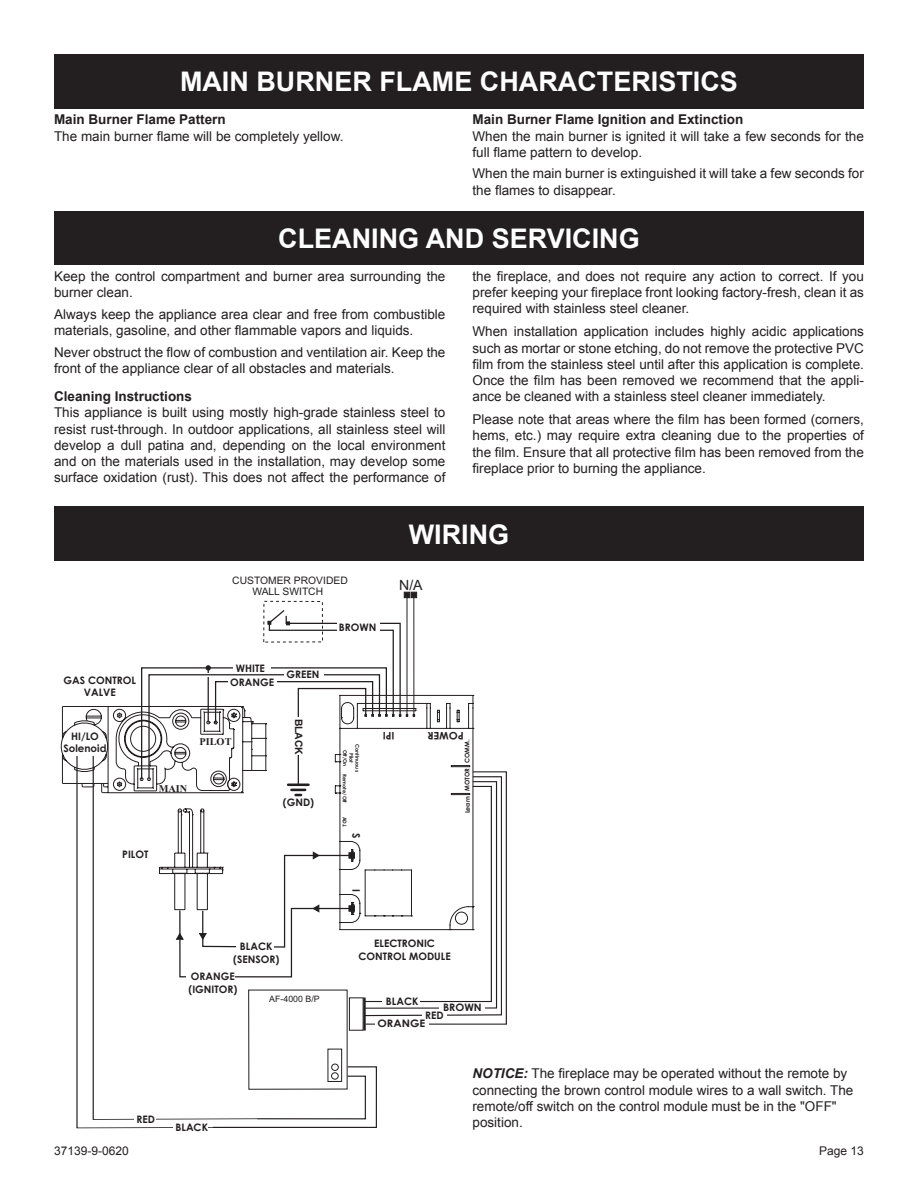
<style>
.page{position:relative;width:918px;height:1188px;background:#fff}
.page>*{position:absolute;margin:0;border:0;box-sizing:border-box;transform-origin:0 0}
.t1{font:700 27px "Arial";color:#fff}
.t2{font:14.1px "Arial";color:#231f20}
.BODY{font:13.5px/16.2px "Arial";color:#231f20}
.BODY-2{font:700 13.5px "Arial";color:#231f20}
.t3{font:12px "Arial";color:#231f20}
.t4{font:700 10.35px/12.6px "Century Gothic";color:#231f20;text-align:center}
.t5{font:10.35px/11.6px "Arial";color:#231f20;text-align:center}
.t6{font:700 10.35px "Times New Roman";color:#231f20}
.t7{font:700 10.35px "Arial";color:#231f20}
.t8{font:8.85px "Arial";color:#231f20}
.t9{font:700 6.3px "Century Gothic";color:#231f20}
.t10{font:700 5.1px/6.1px "Century Gothic";color:#231f20;text-align:center}
.s1{font-weight:700;font-style:italic}
</style>
<div class="page">
<hr style="left:413px;top:594px;width:1px;height:122px;background:#231f20">
<hr style="left:406px;top:597px;width:2px;height:119px;background:#231f20">
<svg style="left:404px;top:592px;width:13px;height:6px"></svg>
<svg style="left:76px;top:1025px;width:136px;height:104px"></svg>
<svg style="left:92px;top:1025px;width:120px;height:95px"></svg>
<svg style="left:212px;top:1049px;width:165px;height:79px"></svg>
<div style="left:135px;top:1114px;width:21px;height:10px;background:#fff"></div>
<div style="left:173px;top:1122px;width:35px;height:11px;background:#fff"></div>
<div style="left:349px;top:998px;width:14px;height:33px;border:1px solid #231f20"></div>
<hr style="left:363px;top:998px;width:3px;height:33px;background:#231f20">
<svg style="left:60px;top:609px;width:447px;height:416px"></svg>
<div style="left:54px;top:54px;width:810px;height:54px;background:#231f20"></div>
<div style="left:54px;top:211px;width:810px;height:54px;background:#231f20"></div>
<div style="left:54px;top:507px;width:810px;height:54px;background:#231f20"></div>
<p class="t1" style="left:180px;top:63px;width:559px">MAIN BURNER FLAME CHARACTERISTICS</p>
<p class="BODY-2" style="left:54px;top:111px;width:173px">Main Burner Flame Pattern</p>
<p class="BODY" style="left:54px;top:128px;width:291px">The main burner flame will be completely yellow.</p>
<p class="BODY-2" style="left:472px;top:111px;width:272px">Main Burner Flame Ignition and Extinction</p>
<p class="BODY" style="left:472px;top:128px;width:393px">When the main burner is ignited it will take a few seconds for the full flame pattern to develop.</p>
<p class="BODY" style="left:472px;top:166px;width:393px">When the main burner is extinguished it will take a few seconds for the flames to disappear.</p>
<p class="t1" style="left:278px;top:221px;width:363px">CLEANING AND SERVICING</p>
<p class="BODY" style="left:54px;top:268px;width:393px">Keep the control compartment and burner area surrounding the burner clean.</p>
<p class="BODY" style="left:54px;top:306px;width:393px">Always keep the appliance area clear and free from combustible materials, gasoline, and other flammable vapors and liquids.</p>
<p class="BODY" style="left:54px;top:344px;width:393px">Never obstruct the flow of combustion and ventilation air. Keep the front of the appliance clear of all obstacles and materials.</p>
<p class="BODY-2" style="left:54px;top:387px;width:140px">Cleaning Instructions</p>
<p class="BODY" style="left:54px;top:405px;width:393px;text-align:justify">This appliance is built using mostly high-grade stainless steel to resist rust-through. In outdoor applications, all stainless steel will develop a dull patina and, depending on the local environment and on the materials used in the installation, may develop some surface oxidation (rust). This does not affect the performance of</p>
<p class="BODY" style="left:472px;top:268px;width:393px;text-align:justify">the fireplace, and does not require any action to correct. If you prefer keeping your fireplace front looking factory-fresh, clean it as required with stainless steel cleaner.</p>
<p class="BODY" style="left:472px;top:324px;width:393px;text-align:justify">When installation application includes highly acidic applications such as mortar or stone etching, do not remove the protective PVC film from the stainless steel until after this application is complete.<br>Once the film has been removed we recommend that the appli&shy;ance be cleaned with a stainless steel cleaner immediately.</p>
<p class="BODY" style="left:472px;top:411px;width:393px;text-align:justify">Please note that areas where the film has been formed (corners, hems, etc.) may require extra cleaning due to the properties of the film. Ensure that all protective film has been removed from the fireplace prior to burning the appliance.</p>
<p class="t5" style="left:232px;top:575px;width:117px">CUSTOMER PROVIDED<br>WALL SWITCH</p>
<p class="t4" style="left:339px;top:622px;width:39px">BROWN</p>
<p class="t1" style="left:409px;top:516px;width:102px">WIRING</p>
<p class="t2" style="left:399px;top:577px;width:25px">N/A</p>
<p class="t4" style="left:64px;top:675px;width:74px">GAS CONTROL<br>VALVE</p>
<p class="t4" style="left:63px;top:731px;width:45px">HI/LO<br>Solenoid</p>
<p class="t6" style="left:159px;top:782px;width:30px">MAIN</p>
<p class="t4" style="left:122px;top:849px;width:28px">PILOT</p>
<p class="t4" style="left:236px;top:662px;width:30px">WHITE</p>
<p class="t4" style="left:230px;top:677px;width:45px">ORANGE</p>
<p class="t4" style="left:287px;top:669px;width:34px">GREEN</p>
<p class="t7" style="left:305px;top:719px;width:38px;rotate:90deg">BLACK</p>
<p class="t4" style="left:395px;top:741px;width:13px;rotate:-180deg">IPI</p>
<p class="t4" style="left:464px;top:741px;width:38px;rotate:-180deg">POWER</p>
<p class="t6" style="left:199px;top:736px;width:34px">PILOT</p>
<p class="t9" style="left:465px;top:813px;width:75px;rotate:-90deg">Learn MOTOR COMM.</p>
<p class="t10" style="left:360px;top:744px;width:29px;rotate:90deg">Continuous<br>Pilot<br>Off/On</p>
<p class="t10" style="left:347px;top:774px;width:30px;rotate:90deg">Remote/Off</p>
<p class="t4" style="left:362px;top:833px;width:7px;rotate:90deg">S</p>
<p class="t4" style="left:283px;top:797px;width:33px">(GND)</p>
<p class="t10" style="left:347px;top:817px;width:13px;rotate:90deg">ADJ.</p>
<p class="t4" style="left:362px;top:889px;width:4px;rotate:90deg">I</p>
<p class="t4" style="left:233px;top:941px;width:48px">BLACK (SENSOR)</p>
<p class="t4" style="left:188px;top:971px;width:50px;text-align:left">ORANGE (IGNITOR)</p>
<p class="t8" style="left:269px;top:994px;width:52px">AF-4000 B/P</p>
<p class="t4" style="left:358px;top:938px;width:94px">ELECTRONIC<br>CONTROL MODULE</p>
<p class="t4" style="left:386px;top:995px;width:34px">BLACK</p>
<p class="t4" style="left:443px;top:1002px;width:40px">BROWN</p>
<p class="t4" style="left:377px;top:1011px;width:68px;line-height:8.9px;text-align:left;text-indent:48px">RED<br>ORANGE</p>
<p class="t4" style="left:137px;top:1113px;width:20px">RED</p>
<p class="t4" style="left:176px;top:1122px;width:34px">BLACK</p>
<p class="BODY" style="left:472px;top:1066px;width:382px"><span class="s1">NOTICE:</span> The fireplace may be operated without the remote by connecting the brown control module wires to a wall switch. The remote/off switch on the control module must be in the "OFF" position.</p>
<p class="t3" style="left:54px;top:1143px;width:76px">37139-9-0620</p>
<p class="t3" style="left:819px;top:1143px;width:46px">Page 13</p>
</div>
